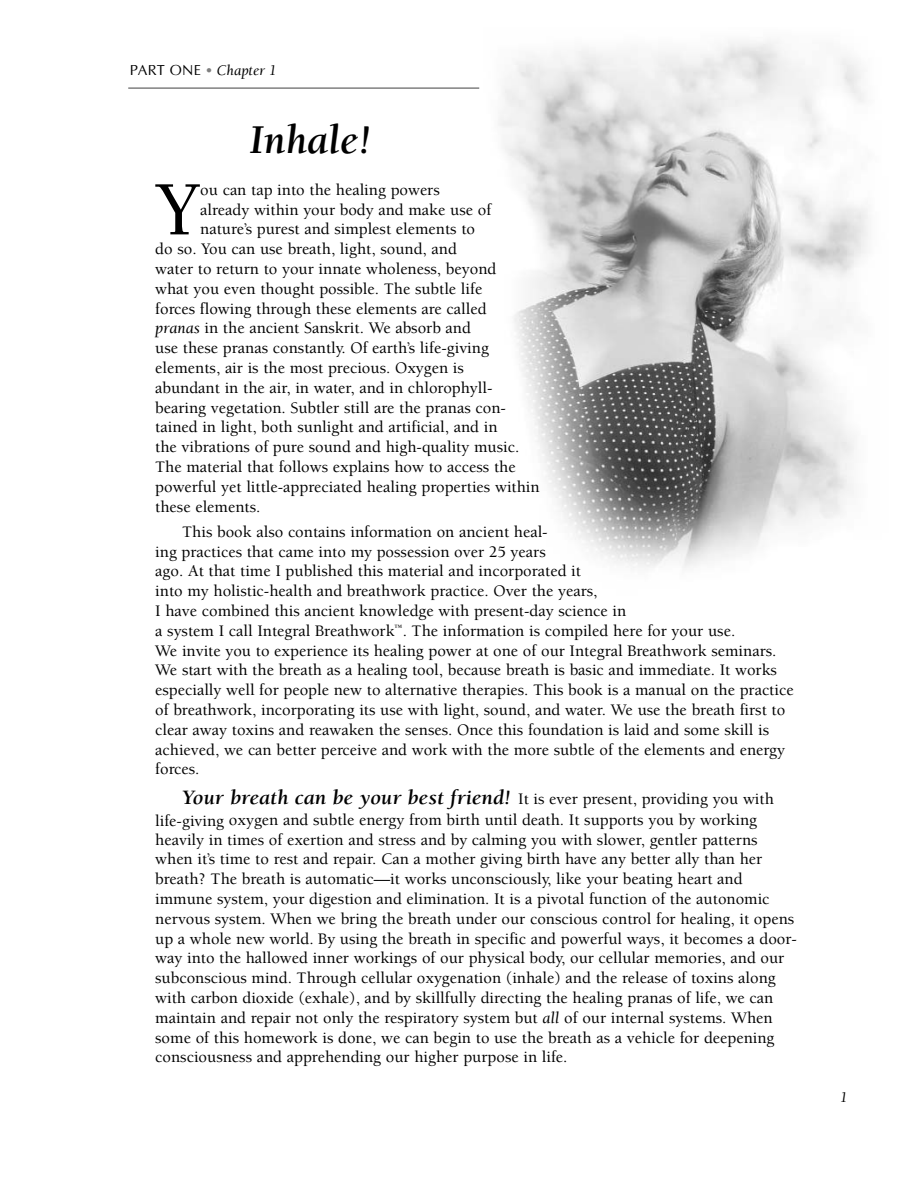
<style>
.page{position:relative;width:918px;height:1188px;background:#fff}
.page>*{position:absolute;margin:0;border:0;box-sizing:border-box;transform-origin:0 0}
.t1{font:500 78.9px "Berkeley";color:#000}
.t2{font:italic 700 42px "Berkeley";color:#000}
.t3{font:500 16.5px/19.8px "Berkeley";color:#000}
.t4{font:italic 15px "Berkeley";color:#000}
.s1{font-family:"Optane";font-style:normal}
.s2{color:#808080}
.s3{font-weight:400;font-style:italic}
.s4{font-weight:700;font-style:italic;font-size:21px}
</style>
<div class="page">
<img style="left:479px;top:41px;width:389px;height:527px">
<hr style="left:128px;top:87px;width:351px;height:2px;background:#808080">
<p class="t4" style="left:130px;top:64px;width:148px"><span class="s1">PART ONE</span> <span class="s2">•</span> Chapter 1</p>
<h2 class="t2" style="left:250px;top:123px;width:124px">Inhale!</h2>
<h1 class="t1" style="left:155px;top:179px;width:47px">Y</h1>
<p class="t3" style="left:200px;top:181px;width:241px">ou can tap into the healing powers</p>
<p class="t3" style="left:200px;top:201px;width:292px">already within your body and make use of</p>
<p class="t3" style="left:200px;top:221px;width:276px">nature’s purest and simplest elements to</p>
<p class="t3" style="left:155px;top:241px;width:303px">do so. You can use breath, light, sound, and</p>
<p class="t3" style="left:155px;top:260px;width:343px">water to return to your innate wholeness, beyond</p>
<p class="t3" style="left:155px;top:280px;width:329px">what you even thought possible. The subtle life</p>
<p class="t3" style="left:155px;top:300px;width:333px">forces flowing through these elements are called</p>
<p class="t3" style="left:155px;top:320px;width:317px"><span class="s3">pranas</span> in the ancient Sanskrit. We absorb and</p>
<p class="t3" style="left:155px;top:340px;width:335px">use these pranas constantly. Of earth’s life-giving</p>
<p class="t3" style="left:155px;top:359px;width:310px">elements, air is the most precious. Oxygen is</p>
<p class="t3" style="left:155px;top:379px;width:339px">abundant in the air, in water, and in chlorophyll-</p>
<p class="t3" style="left:155px;top:399px;width:352px">bearing vegetation. Subtler still are the pranas con-</p>
<p class="t3" style="left:155px;top:419px;width:344px">tained in light, both sunlight and artificial, and in</p>
<p class="t3" style="left:155px;top:439px;width:366px">the vibrations of pure sound and high-quality music.</p>
<p class="t3" style="left:155px;top:458px;width:362px">The material that follows explains how to access the</p>
<p class="t3" style="left:155px;top:478px;width:386px">powerful yet little-appreciated healing properties within</p>
<p class="t3" style="left:155px;top:498px;width:107px">these elements.</p>
<p class="t3" style="left:155px;top:523px;width:640px;text-indent:27px">This book also contains information on ancient heal-<br>ing practices that came into my possession over 25 years<br>ago. At that time I published this material and incorporated it<br>into my holistic-health and breathwork practice. Over the years,<br>I have combined this ancient knowledge with present-day science in<br>a system I call Integral Breathwork<sup>™</sup>. The information is compiled here for your use.<br>We invite you to experience its healing power at one of our Integral Breathwork seminars.<br>We start with the breath as a healing tool, because breath is basic and immediate. It works especially well for people new to alternative therapies. This book is a manual on the practice of breathwork, incorporating its use with light, sound, and water. We use the breath first to clear away toxins and reawaken the senses. Once this foundation is laid and some skill is achieved, we can better perceive and work with the more subtle of the elements and energy forces.</p>
<p class="t3" style="left:155px;top:791px;width:643px;text-indent:27px"><span class="s4">Your breath can be your best friend!</span> It is ever present, providing you with life-giving oxygen and subtle energy from birth until death. It supports you by working heavily in times of exertion and stress and by calming you with slower, gentler patterns when it’s time to rest and repair. Can a mother giving birth have any better ally than her breath? The breath is automatic—it works unconsciously, like your beating heart and immune system, your digestion and elimination. It is a pivotal function of the autonomic nervous system. When we bring the breath under our conscious control for healing, it opens up a whole new world. By using the breath in specific and powerful ways, it becomes a door&shy;way into the hallowed inner workings of our physical body, our cellular memories, and our subconscious mind. Through cellular oxygenation (inhale) and the release of toxins along with carbon dioxide (exhale), and by skillfully directing the healing pranas of life, we can maintain and repair not only the respiratory system but <span class="s3">all</span> of our internal systems. When some of this homework is done, we can begin to use the breath as a vehicle for deepening consciousness and apprehending our higher purpose in life.</p>
<p class="t4" style="left:840px;top:1091px;width:9px">1</p>
</div>
